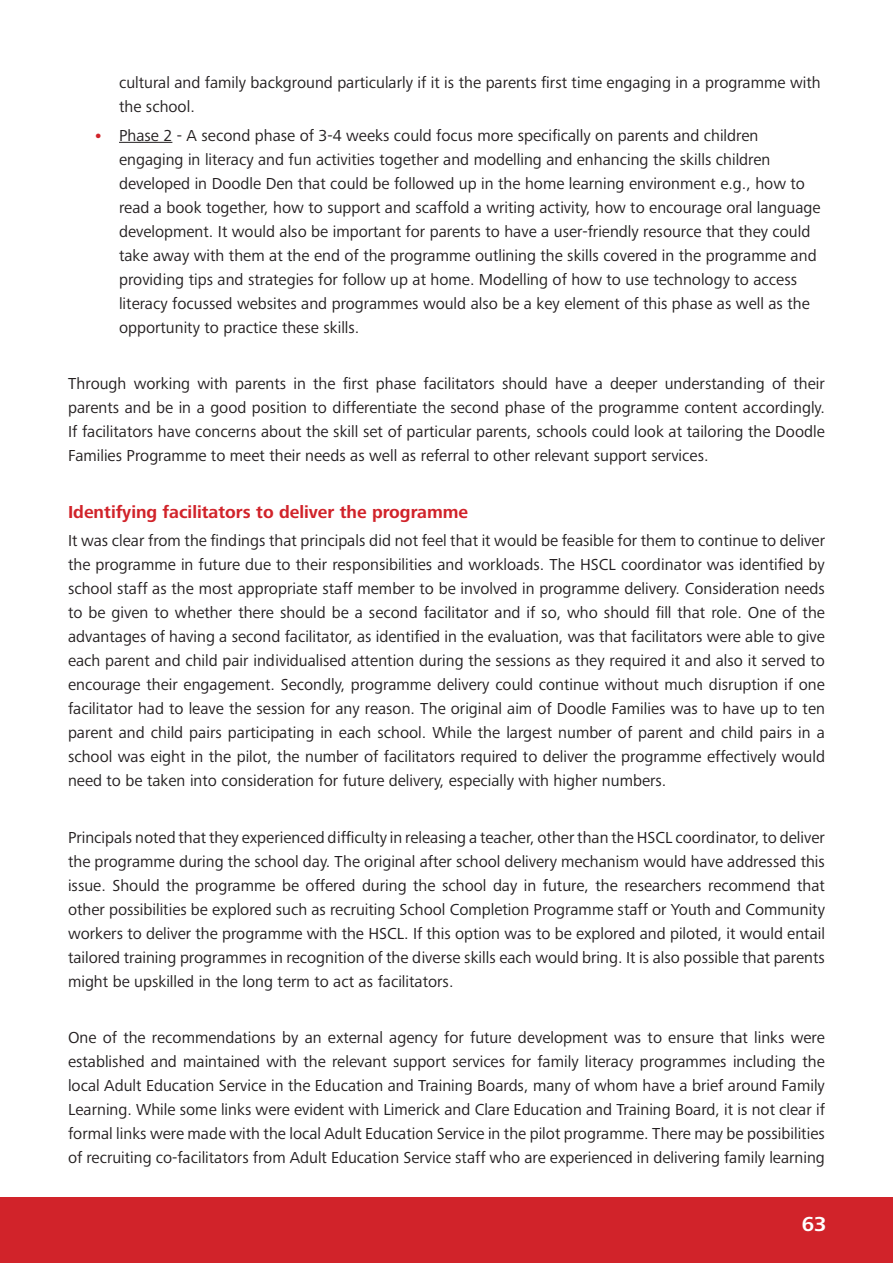
<style>
.page{position:relative;width:893px;height:1263px;background:#fff}
.page>*{position:absolute;margin:0;border:0;box-sizing:border-box;transform-origin:0 0}
.t1{font:700 21px "Frutiger Next Pro";color:#fff}
.t2{font:700 18px "Frutiger Next Pro";color:#d1232a}
.t3{font:16.5px/24px "Frutiger Next Pro";color:#231f20;text-align:justify}
.s1{font-weight:700;color:#d1232a}
</style>
<div class="page">
<div style="left:0;top:1197px;width:893px;height:66px;background:#d1232a"></div>
<hr style="left:119px;top:142px;width:53px;height:1px;background:#231f20">
<p class="t3" style="left:119px;top:71px;width:703px">cultural and family background particularly if it is the parents first time engaging in a programme with the school.</p>
<p class="t3" style="left:119px;top:123px;width:703px;text-align:left;text-indent:-26px"><span class="s1">•</span> Phase 2 - A second phase of 3-4 weeks could focus more specifically on parents and children engaging in literacy and fun activities together and modelling and enhancing the skills children developed in Doodle Den that could be followed up in the home learning environment e.g., how to read a book together, how to support and scaffold a writing activity, how to encourage oral language development. It would also be important for parents to have a user-friendly resource that they could take away with them at the end of the programme outlining the skills covered in the programme and providing tips and strategies for follow up at home. Modelling of how to use technology to access literacy focussed websites and programmes would also be a key element of this phase as well as the opportunity to practice these skills.</p>
<p class="t3" style="left:68px;top:372px;width:758px">Through working with parents in the first phase facilitators should have a deeper understanding of their parents and be in a good position to differentiate the second phase of the programme content accordingly.<br>If facilitators have concerns about the skill set of particular parents, schools could look at tailoring the Doodle Families Programme to meet their needs as well as referral to other relevant support services.</p>
<p class="t2" style="left:68px;top:501px;width:402px">Identifying facilitators to deliver the programme</p>
<p class="t3" style="left:68px;top:528px;width:758px">It was clear from the findings that principals did not feel that it would be feasible for them to continue to deliver the programme in future due to their responsibilities and workloads. The HSCL coordinator was identified by school staff as the most appropriate staff member to be involved in programme delivery. Consideration needs to be given to whether there should be a second facilitator and if so, who should fill that role. One of the advantages of having a second facilitator, as identified in the evaluation, was that facilitators were able to give each parent and child pair individualised attention during the sessions as they required it and also it served to encourage their engagement. Secondly, programme delivery could continue without much disruption if one facilitator had to leave the session for any reason. The original aim of Doodle Families was to have up to ten parent and child pairs participating in each school. While the largest number of parent and child pairs in a school was eight in the pilot, the number of facilitators required to deliver the programme effectively would need to be taken into consideration for future delivery, especially with higher numbers.</p>
<p class="t3" style="left:68px;top:825px;width:758px">Principals noted that they experienced difficulty in releasing a teacher, other than the HSCL coordinator, to deliver the programme during the school day. The original after school delivery mechanism would have addressed this issue. Should the programme be offered during the school day in future, the researchers recommend that other possibilities be explored such as recruiting School Completion Programme staff or Youth and Community workers to deliver the programme with the HSCL. If this option was to be explored and piloted, it would entail tailored training programmes in recognition of the diverse skills each would bring. It is also possible that parents might be upskilled in the long term to act as facilitators.</p>
<p class="t3" style="left:68px;top:1026px;width:758px">One of the recommendations by an external agency for future development was to ensure that links were established and maintained with the relevant support services for family literacy programmes including the local Adult Education Service in the Education and Training Boards, many of whom have a brief around Family Learning. While some links were evident with Limerick and Clare Education and Training Board, it is not clear if formal links were made with the local Adult Education Service in the pilot programme. There may be possibilities of recruiting co-facilitators from Adult Education Service staff who are experienced in delivering family learning</p>
<p class="t1" style="left:802px;top:1212px;width:26px">63</p>
</div>
